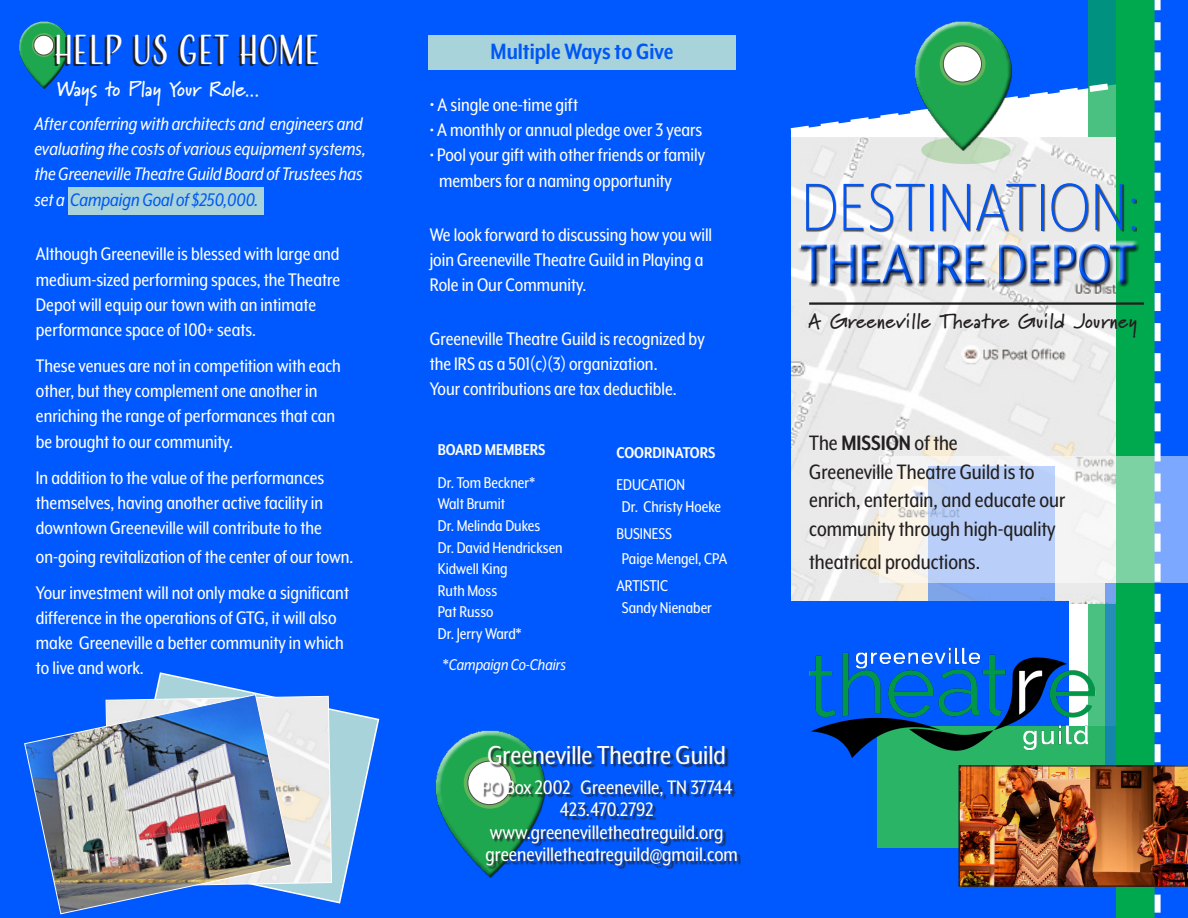
<style>
.page{position:relative;width:1188px;height:918px;background:#fff}
.page>*{position:absolute;margin:0;border:0;box-sizing:border-box;transform-origin:0 0}
.t1{font:300 76.95px "Mr Eaves XL Mod Nar OT";letter-spacing:.02em;color:#0057f5}
.t2{font:64.2px "Mr Eaves XL Mod Nar OT";color:#0057f5}
.t3{font:39px "Adorn S Condensed Sans";letter-spacing:-.01em;color:#fff}
.t4{font:30px "Mr Eaves XL Mod Nar OT";color:#fff}
.t5{font:700 25.5px "Mr Eaves XL Mod Nar OT";color:#0057f5}
.t6{font:24px "Mr Eaves XL Mod Nar OT";color:#231f20}
.t7{font:22.5px "Mr Eaves XL Mod Nar OT";color:#fff}
.t8{font:21px "Mr Eaves XL Mod Nar OT";color:#fff}
.t9{font:italic 21px "Mr Eaves XL Mod Nar OT";color:#fff}
.t10{font:italic 21px "Mr Eaves XL Mod Nar OT";color:#0057f5}
.t11{font:700 21px "Marydale";color:#fff}
.t12{font:700 20.7px "Marydale";letter-spacing:.02em;color:#231f20}
.t13{font:18px "Mr Eaves XL Mod Nar OT";color:#fff}
.t14{font:700 18px "Mr Eaves XL Mod Nar OT";color:#fff}
.t15{font:italic 18px "Mr Eaves XL Mod Nar OT";color:#fff}
.s1{color:#fff}
.s2{font-size:22.5px}
.s3{font-style:normal}
.s4{font-weight:700}
</style>
<div class="page">
<div style="left:0;top:0;width:791px;height:918px;background:#0059ff"></div>
<div style="left:791px;top:0;width:167px;height:29px;background:#0059ff"></div>
<img style="left:791px;top:138px;width:167px;height:463px">
<svg style="left:790px;top:29px;width:98px;height:109px;background:#2470fe"></svg>
<div style="left:779px;top:601px;width:289px;height:317px;background:#0059ff"></div>
<div style="left:877px;top:727px;width:311px;height:121px;background:#2ab466"></div>
<img style="left:809px;top:647px;width:149px;height:111px">
<svg style="left:880px;top:456px;width:78px;height:127px"></svg>
<svg style="left:958px;top:0;width:230px;height:918px"></svg>
<div style="left:807px;top:183px;width:330px;height:50px;background:#231f20;opacity:.75"></div>
<hr style="left:809px;top:302px;width:335px;height:3px;background:#231f20">
<div style="left:797px;top:240px;width:342px;height:45px;background:#fff;opacity:.75"></div>
<div style="left:797px;top:242px;width:343px;height:46px;background:#231f20;opacity:.75"></div>
<div style="left:921px;top:136px;width:90px;height:28px;background:#bcd8b7;border-radius:50%"></div>
<img style="left:888px;top:6px;width:141px;height:144px">
<div style="left:910px;top:17px;width:101px;height:94px;background:#fff;opacity:.75"></div>
<div style="left:913px;top:38px;width:104px;height:112px;background:#231f20;opacity:.75"></div>
<svg style="left:940px;top:42px;width:46px;height:43px"></svg>
<div style="left:943px;top:46px;width:39px;height:36px;background:#fff;border-radius:50%"></div>
<div style="left:943px;top:46px;width:39px;height:36px;border:1px solid #4b4c4d;border-radius:50%"></div>
<div style="left:68px;top:187px;width:196px;height:27px;background:#a8d3da"></div>
<div style="left:428px;top:35px;width:307px;height:34px;background:#a8d3da"></div>
<div style="left:430px;top:725px;width:114px;height:103px;background:#fff;opacity:.75"></div>
<div style="left:438px;top:749px;width:114px;height:135px;background:#231f20;opacity:.75"></div>
<svg style="left:464px;top:757px;width:52px;height:52px"></svg>
<div style="left:468px;top:761px;width:43px;height:44px;background:#fff;border-radius:50%"></div>
<div style="left:467px;top:761px;width:45px;height:44px;border:1px solid #4b4c4d;border-radius:50%"></div>
<div style="left:483px;top:747px;width:258px;height:122px;background:#231f20;opacity:.75"></div>
<svg style="left:155px;top:672px;width:225px;height:232px"></svg>
<svg style="left:292px;top:696px;width:40px;height:191px;background:#e8eae9"></svg>
<div style="left:16px;top:19px;width:54px;height:49px;background:#fff;opacity:.75"></div>
<div style="left:19px;top:30px;width:53px;height:62px;background:#231f20;opacity:.75"></div>
<svg style="left:32px;top:33px;width:24px;height:24px"></svg>
<div style="left:34px;top:35px;width:20px;height:20px;background:#fff;border-radius:50%"></div>
<div style="left:34px;top:35px;width:20px;height:20px;border:1px solid #4b4c4d;border-radius:50%"></div>
<img style="left:24px;top:694px;width:268px;height:221px">
<p class="t3" style="left:54px;top:26px;width:268px">HELP US GET HOME</p>
<p class="t11" style="left:57px;top:77px;width:204px">Ways to Play Your Role...</p>
<p class="t9" style="left:34px;top:113px;width:330px">After conferring with architects and engineers and</p>
<p class="t9" style="left:34px;top:138px;width:333px">evaluating the costs of various equipment systems,</p>
<p class="t9" style="left:34px;top:164px;width:330px">the Greeneville Theatre Guild Board of Trustees has</p>
<p class="t10" style="left:34px;top:189px;width:226px"><span class="s1">set a</span> Campaign Goal of $250,000.</p>
<p class="t8" style="left:36px;top:244px;width:305px">Although Greeneville is blessed with large and</p>
<p class="t8" style="left:36px;top:269px;width:306px">medium-sized performing spaces, the Theatre</p>
<p class="t8" style="left:36px;top:294px;width:282px">Depot will equip our town with an intimate</p>
<p class="t8" style="left:36px;top:319px;width:222px">performance space of 100+ seats.</p>
<p class="t8" style="left:36px;top:355px;width:306px">These venues are not in competition with each</p>
<p class="t8" style="left:36px;top:380px;width:283px">other, but they complement one another in</p>
<p class="t8" style="left:36px;top:406px;width:301px">enriching the range of performances that can</p>
<p class="t8" style="left:36px;top:431px;width:198px">be brought to our community.</p>
<p class="t8" style="left:36px;top:467px;width:290px">In addition to the value of the performances</p>
<p class="t8" style="left:36px;top:492px;width:289px">themselves, having another active facility in</p>
<p class="t8" style="left:36px;top:517px;width:287px">downtown Greeneville will contribute to the</p>
<p class="t8" style="left:36px;top:546px;width:319px">on-going revitalization of the center of our town.</p>
<p class="t8" style="left:36px;top:582px;width:315px">Your investment will not only make a significant</p>
<p class="t8" style="left:36px;top:607px;width:302px">difference in the operations of GTG, it will also</p>
<p class="t8" style="left:36px;top:632px;width:309px">make Greeneville a better community in which</p>
<p class="t8" style="left:36px;top:658px;width:109px">to live and work.</p>
<p class="t5" style="left:491px;top:38px;width:184px">Multiple Ways to Give</p>
<p class="t8" style="left:430px;top:94px;width:150px"><span class="s2">•</span> A single one-time gift</p>
<p class="t8" style="left:430px;top:119px;width:274px">• A monthly or annual pledge over 3 years</p>
<p class="t8" style="left:430px;top:145px;width:277px">• Pool your gift with other friends or family</p>
<p class="t8" style="left:439px;top:170px;width:234px">members for a naming opportunity</p>
<p class="t8" style="left:430px;top:224px;width:284px">We look forward to discussing how you will</p>
<p class="t8" style="left:430px;top:249px;width:275px">join Greeneville Theatre Guild in Playing a</p>
<p class="t8" style="left:430px;top:274px;width:158px">Role in Our Community.</p>
<p class="t8" style="left:430px;top:328px;width:276px">Greeneville Theatre Guild is recognized by</p>
<p class="t8" style="left:430px;top:353px;width:229px">the IRS as a 501(c)(3) organization.</p>
<p class="t8" style="left:430px;top:379px;width:248px">Your contributions are tax deductible.</p>
<p class="t14" style="left:438px;top:441px;width:109px">BOARD MEMBERS</p>
<p class="t13" style="left:438px;top:473px;width:99px">Dr. Tom Beckner*</p>
<p class="t13" style="left:438px;top:495px;width:69px">Walt Brumit</p>
<p class="t13" style="left:438px;top:517px;width:104px">Dr. Melinda Dukes</p>
<p class="t13" style="left:438px;top:538px;width:126px">Dr. David Hendricksen</p>
<p class="t13" style="left:438px;top:560px;width:71px">Kidwell King</p>
<p class="t13" style="left:438px;top:581px;width:61px">Ruth Moss</p>
<p class="t13" style="left:438px;top:603px;width:57px">Pat Russo</p>
<p class="t13" style="left:438px;top:625px;width:85px">Dr. Jerry Ward*</p>
<p class="t15" style="left:443px;top:656px;width:124px"><span class="s3">*</span>Campaign Co-Chairs</p>
<p class="t14" style="left:617px;top:443px;width:101px">COORDINATORS</p>
<p class="t13" style="left:617px;top:476px;width:70px">EDUCATION</p>
<p class="t13" style="left:622px;top:497px;width:101px">Dr. Christy Hoeke</p>
<p class="t13" style="left:617px;top:524px;width:57px">BUSINESS</p>
<p class="t13" style="left:622px;top:550px;width:107px">Paige Mengel, CPA</p>
<p class="t13" style="left:617px;top:577px;width:53px">ARTISTIC</p>
<p class="t13" style="left:622px;top:598px;width:92px">Sandy Nienaber</p>
<p class="t4" style="left:487px;top:740px;width:240px">Greeneville Theatre Guild</p>
<p class="t7" style="left:481px;top:776px;width:253px">PO Box 2002 Greeneville, TN 37744</p>
<p class="t7" style="left:560px;top:798px;width:95px">423.470.2792</p>
<p class="t7" style="left:490px;top:821px;width:235px">www.greenevilletheatreguild.org</p>
<p class="t7" style="left:486px;top:843px;width:254px">greenevilletheatreguild@gmail.com</p>
<p class="t1" style="left:802px;top:169px;width:339px">DESTINATION:</p>
<h2 class="t2" style="left:801px;top:232px;width:336px">THEATRE DEPOT</h2>
<p class="t12" style="left:808px;top:309px;width:330px">A Greeneville Theatre Guild Journey</p>
<p class="t6" style="left:809px;top:431px;width:150px">The <span class="s4">MISSION</span> of the</p>
<p class="t6" style="left:809px;top:459px;width:227px">Greeneville Theatre Guild is to</p>
<p class="t6" style="left:809px;top:488px;width:258px">enrich, entertain, and educate our</p>
<p class="t6" style="left:809px;top:517px;width:248px">community through high-quality</p>
<p class="t6" style="left:809px;top:549px;width:172px">theatrical productions.</p>
</div>
